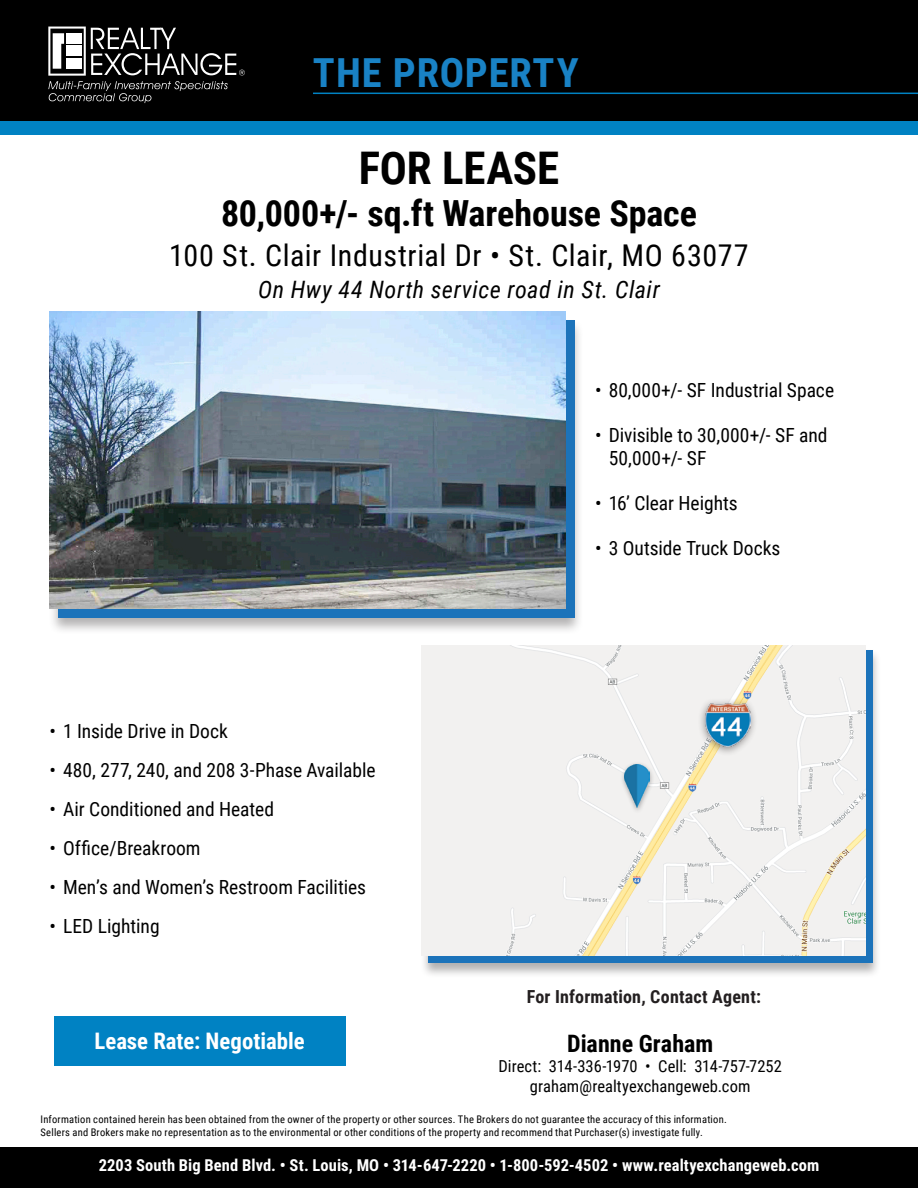
<style>
.page{position:relative;width:918px;height:1188px;background:#fff}
.page>*{position:absolute;margin:0;border:0;box-sizing:border-box;transform-origin:0 0}
.t1{font:700 45px "Roboto Condensed";letter-spacing:-.005em;color:#000}
.t2{font:700 40.5px "Roboto Condensed";letter-spacing:.02em;color:#1982c5}
.t3{font:700 36px "Roboto Condensed";color:#000}
.t4{font:30px "Roboto Condensed";letter-spacing:.02em;color:#000}
.t5{font:italic 24px "Roboto Condensed";letter-spacing:.025em;color:#000}
.t6{font:700 24px "Roboto Condensed";color:#000}
.t7{font:700 22.8px "Roboto Condensed";color:#fff}
.t8{font:19.5px/23.4px "Roboto Condensed";color:#000}
.t9{font:700 18px "Roboto Condensed";letter-spacing:.01em;color:#231f20}
.t10{font:700 16.5px "Roboto Condensed";letter-spacing:.005em;color:#fff}
.t11{font:16.5px "Roboto Condensed";color:#000}
.t12{font:10.5px "Roboto Condensed";letter-spacing:.02em;color:#000}
</style>
<div class="page">
<div style="left:48px;top:318px;width:536px;height:317px;background:#231f20;opacity:.35"></div>
<div style="left:58px;top:320px;width:516px;height:297px;background:#1c73ba"></div>
<img style="left:50px;top:312px;width:516px;height:297px">
<div style="left:420px;top:649px;width:461px;height:329px;background:#231f20;opacity:.35"></div>
<div style="left:428px;top:650px;width:445px;height:313px;background:#1c73ba"></div>
<img style="left:421px;top:646px;width:445px;height:309px">
<div style="left:620px;top:762px;width:34px;height:52px;background:#231f20;opacity:.4"></div>
<img style="left:625px;top:765px;width:24px;height:43px">
<div style="left:697px;top:698px;width:61px;height:59px;background:#231f20;opacity:.5"></div>
<img style="left:705px;top:703px;width:45px;height:44px">
<div style="left:54px;top:1016px;width:291px;height:50px;background:#0082c3"></div>
<div style="left:0;top:0;width:918px;height:122px;background:#000"></div>
<div style="left:0;top:1147px;width:918px;height:41px;background:#000"></div>
<hr style="left:313px;top:93px;width:605px;height:1px;background:#0082c3">
<div style="left:0;top:122px;width:918px;height:13px;background:#0082c3"></div>
<svg style="left:48px;top:27px;width:197px;height:76px"></svg>
<h2 class="t2" style="left:313px;top:45px;width:267px">THE PROPERTY</h2>
<p class="t1" style="left:359px;top:136px;width:202px">FOR LEASE</p>
<p class="t3" style="left:221px;top:188px;width:477px">80,000+/- sq.ft Warehouse Space</p>
<p class="t4" style="left:169px;top:235px;width:581px">100 St. Clair Industrial Dr • St. Clair, MO 63077</p>
<p class="t5" style="left:258px;top:273px;width:403px">On Hwy 44 North service road in St. Clair</p>
<p class="t8" style="left:50px;top:718px;width:180px">• 1 Inside Drive in Dock</p>
<p class="t8" style="left:50px;top:757px;width:328px">• 480, 277, 240, and 208 3-Phase Available</p>
<p class="t8" style="left:50px;top:796px;width:226px">• Air Conditioned and Heated</p>
<p class="t8" style="left:50px;top:835px;width:153px">• Office/Breakroom</p>
<p class="t8" style="left:50px;top:874px;width:318px">• Men’s and Women’s Restroom Facilities</p>
<p class="t8" style="left:50px;top:913px;width:112px">• LED Lighting</p>
<p class="t7" style="left:95px;top:1025px;width:212px">Lease Rate: Negotiable</p>
<p class="t8" style="left:595px;top:378px;width:240px">• 80,000+/- SF Industrial Space</p>
<p class="t8" style="left:609px;top:423px;width:220px;text-indent:-14px">• Divisible to 30,000+/- SF and<br>50,000+/- SF</p>
<p class="t8" style="left:595px;top:491px;width:144px">• 16’ Clear Heights</p>
<p class="t8" style="left:595px;top:536px;width:187px">• 3 Outside Truck Docks</p>
<p class="t9" style="left:527px;top:984px;width:236px">For Information, Contact Agent:</p>
<p class="t6" style="left:567px;top:1027px;width:148px">Dianne Graham</p>
<p class="t11" style="left:498px;top:1054px;width:285px">Direct: 314-336-1970 • Cell: 314-757-7252</p>
<p class="t11" style="left:530px;top:1074px;width:222px">graham@realtyexchangeweb.com</p>
<p class="t12" style="left:40px;top:1112px;width:688px">Information contained herein has been obtained from the owner of the property or other sources. The Brokers do not guarantee the accuracy of this information.</p>
<p class="t12" style="left:40px;top:1125px;width:664px">Sellers and Brokers make no representation as to the environmental or other conditions of the property and recommend that Purchaser(s) investigate fully.</p>
<h3 class="t10" style="left:99px;top:1154px;width:722px">2203 South Big Bend Blvd. • St. Louis, MO • 314-647-2220 • 1-800-592-4502 • www.realtyexchangeweb.com</h3>
</div>
